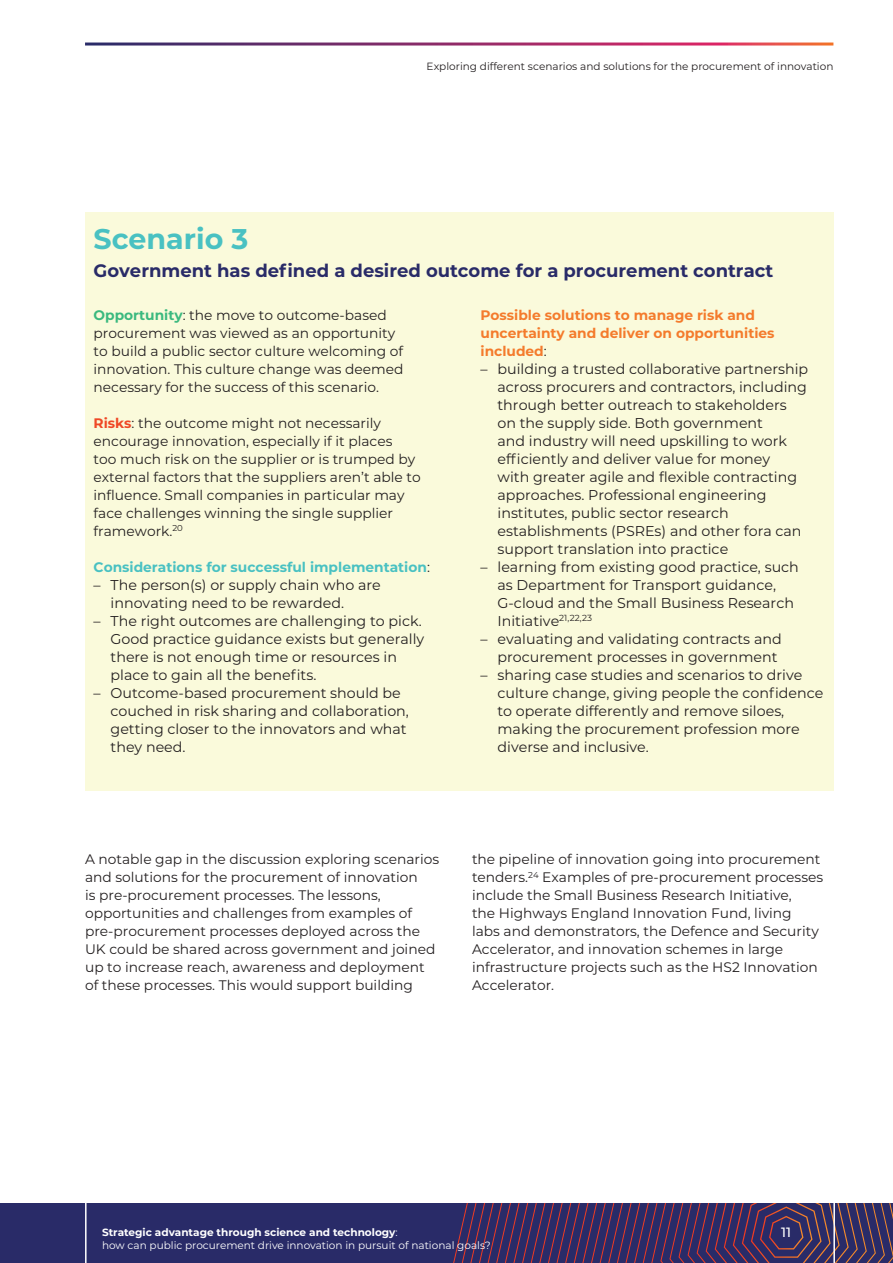
<style>
.page{position:relative;width:893px;height:1263px;background:#fff}
.page>*{position:absolute;margin:0;border:0;box-sizing:border-box;transform-origin:0 0}
.t1{font:700 28.5px "Montserrat";color:#49c1c2}
.t2{font:700 18px "Montserrat";color:#292b68}
.t3{font:14.25px/18px "Montserrat";color:#231f20}
.t4{font:13.8px/18px "Montserrat";color:#231f20}
.t5{font:700 13.8px/18px "Montserrat";color:#f47b2c}
.t6{font:700 13.8px "Montserrat";color:#49c1c2}
.t7{font:500 13.5px "Montserrat";color:#fff}
.t8{font:10.5px/12.6px "Montserrat";color:#fff}
.t9{font:10.5px "Montserrat";color:#231f20}
.s1{font-weight:700;color:#3bb97f}
.s2{font-weight:700;color:#ef4826}
.s3{font-weight:400;color:#231f20}
.s4{font-weight:700}
</style>
<div class="page">
<div style="left:0;top:1203px;width:893px;height:60px;background:#292b68"></div>
<svg style="left:453px;top:1203px;width:440px;height:60px"></svg>
<hr style="left:85px;top:1193px;width:2px;height:70px;background:#fff">
<hr style="left:833px;top:1193px;width:2px;height:70px;background:#fff">
<div style="left:85px;top:213px;width:748px;height:578px;background:#fafadb"></div>
<p class="t9" style="left:427px;top:59px;width:408px">Exploring different scenarios and solutions for the procurement of innovation</p>
<h1 class="t1" style="left:94px;top:218px;width:156px">Scenario 3</h1>
<h2 class="t2" style="left:94px;top:258px;width:681px">Government has defined a desired outcome for a procurement contract</h2>
<p class="t4" style="left:94px;top:305px;width:312px"><span class="s1">Opportunity</span>: the move to outcome-based procurement was viewed as an opportunity to build a public sector culture welcoming of innovation. This culture change was deemed necessary for the success of this scenario.</p>
<p class="t4" style="left:94px;top:413px;width:329px"><span class="s2">Risks</span>: the outcome might not necessarily encourage innovation, especially if it places<br>too much risk on the supplier or is trumped by external factors that the suppliers aren’t able to influence. Small companies in particular may face challenges winning the single supplier framework.<sup>20</sup></p>
<p class="t6" style="left:94px;top:557px;width:338px">Considerations for successful implementation<span class="s3">:</span></p>
<p class="t3" style="left:111px;top:575px;width:272px;text-indent:-17px">– The person(s) or supply chain who are innovating need to be rewarded.</p>
<p class="t3" style="left:111px;top:611px;width:315px;text-indent:-17px">– The right outcomes are challenging to pick.<br>Good practice guidance exists but generally there is not enough time or resources in place to gain all the benefits.</p>
<p class="t3" style="left:111px;top:683px;width:300px;text-indent:-17px">– Outcome-based procurement should be couched in risk sharing and collaboration, getting closer to the innovators and what they need.</p>
<p class="t5" style="left:480px;top:305px;width:295px">Possible solutions to manage risk and uncertainty and deliver on opportunities included<span class="s3">:</span></p>
<p class="t3" style="left:497px;top:359px;width:312px;text-indent:-17px">– building a trusted collaborative partnership across procurers and contractors, including through better outreach to stakeholders on the supply side. Both government<br>and industry will need upskilling to work efficiently and deliver value for money<br>with greater agile and flexible contracting approaches. Professional engineering institutes, public sector research establishments (PSREs) and other fora can support translation into practice</p>
<p class="t3" style="left:497px;top:557px;width:303px;text-indent:-17px">– learning from existing good practice, such as Department for Transport guidance, G-cloud and the Small Business Research Initiative<sup>21,22,23</sup></p>
<p class="t3" style="left:480px;top:629px;width:303px;text-align:right">– evaluating and validating contracts and procurement processes in government</p>
<p class="t3" style="left:497px;top:665px;width:327px;text-indent:-17px">– sharing case studies and scenarios to drive culture change, giving people the confidence to operate differently and remove siloes, making the procurement profession more diverse and inclusive.</p>
<p class="t4" style="left:85px;top:849px;width:356px">A notable gap in the discussion exploring scenarios and solutions for the procurement of innovation<br>is pre-procurement processes. The lessons, opportunities and challenges from examples of pre-procurement processes deployed across the UK could be shared across government and joined up to increase reach, awareness and deployment of these processes. This would support building</p>
<p class="t4" style="left:472px;top:849px;width:353px">the pipeline of innovation going into procurement tenders.<sup>24</sup> Examples of pre-procurement processes include the Small Business Research Initiative,<br>the Highways England Innovation Fund, living<br>labs and demonstrators, the Defence and Security Accelerator, and innovation schemes in large infrastructure projects such as the HS2 Innovation Accelerator.</p>
<p class="t8" style="left:102px;top:1226px;width:390px"><span class="s4">Strategic advantage through science and technology</span>:<br>how can public procurement drive innovation in pursuit of national goals?</p>
<p class="t7" style="left:781px;top:1223px;width:11px">11</p>
</div>
